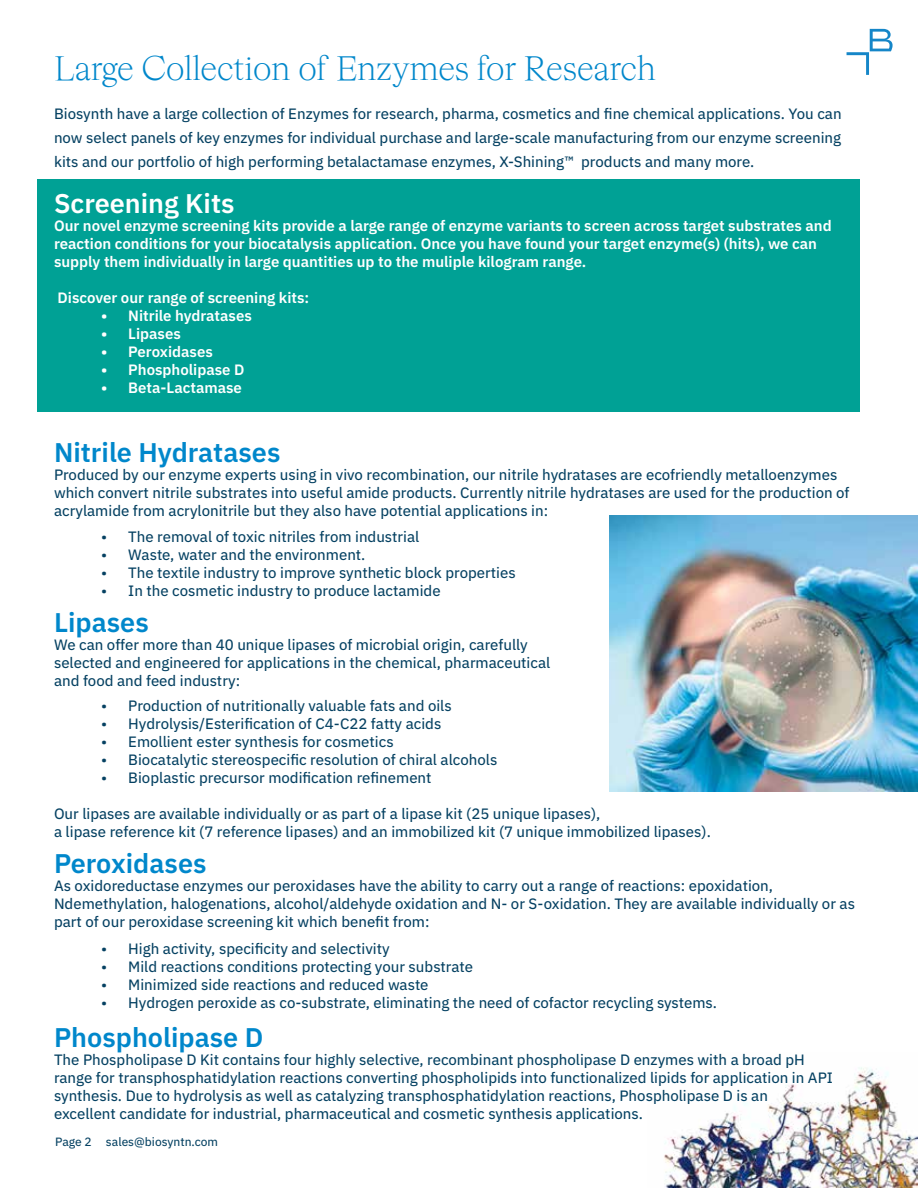
<style>
.page{position:relative;width:918px;height:1188px;background:#fff}
.page>*{position:absolute;margin:0;border:0;box-sizing:border-box;transform-origin:0 0}
.t1{font:300 33px "HW Cigars";letter-spacing:-.005em;color:#0087cb}
.t2{font:600 27px "IBM Plex Sans";color:#0087cb}
.t3{font:600 27px "IBM Plex Sans";color:#fff}
.t4{font:15px/18px "IBM Plex Sans Text";color:#054162}
.t5{font:600 15px/18px "IBM Plex Sans";color:#fff}
.t6{font:15px/18px "IBM Plex Sans Text";color:#054062}
.t7{font:12px "IBM Plex Sans Text";color:#054162}
</style>
<div class="page">
<svg style="left:847px;top:29px;width:46px;height:46px"></svg>
<img style="left:664px;top:1067px;width:253px;height:121px">
<div style="left:37px;top:180px;width:823px;height:232px;background:#00a195"></div>
<img style="left:609px;top:515px;width:309px;height:276px">
<h1 class="t1" style="left:54px;top:46px;width:603px">Large Collection of Enzymes for Research</h1>
<p class="t4" style="left:54px;top:100px;width:789px;line-height:24px;text-align:justify">Biosynth have a large collection of Enzymes for research, pharma, cosmetics and fine chemical applications. You can now select panels of key enzymes for individual purchase and large-scale manufacturing from our enzyme screening kits and our portfolio of high performing betalactamase enzymes, X-Shining™ products and many more.</p>
<h2 class="t3" style="left:54px;top:182px;width:182px">Screening Kits</h2>
<p class="t5" style="left:54px;top:216px;width:779px">Our novel enzyme screening kits provide a large range of enzyme variants to screen across target substrates and reaction conditions for your biocatalysis application. Once you have found your target enzyme(s) (hits), we can supply them individually in large quantities up to the muliple kilogram range.</p>
<p class="t5" style="left:58px;top:288px;width:253px">Discover our range of screening kits:</p>
<p class="t5" style="left:101px;top:306px;width:152px">• Nitrile hydratases</p>
<p class="t5" style="left:101px;top:324px;width:81px">• Lipases</p>
<p class="t5" style="left:101px;top:342px;width:113px">• Peroxidases</p>
<p class="t5" style="left:101px;top:360px;width:145px">• Phospholipase D</p>
<p class="t5" style="left:101px;top:378px;width:142px">• Beta-Lactamase</p>
<h2 class="t2" style="left:54px;top:431px;width:228px">Nitrile Hydratases</h2>
<p class="t4" style="left:54px;top:465px;width:797px">Produced by our enzyme experts using in vivo recombination, our nitrile hydratases are ecofriendly metalloenzymes which convert nitrile substrates into useful amide products. Currently nitrile hydratases are used for the production of acrylamide from acrylonitrile but they also have potential applications in:</p>
<p class="t4" style="left:101px;top:526px;width:320px">• The removal of toxic nitriles from industrial</p>
<p class="t4" style="left:101px;top:544px;width:266px">• Waste, water and the environment.</p>
<p class="t4" style="left:101px;top:562px;width:416px">• The textile industry to improve synthetic block properties</p>
<p class="t4" style="left:101px;top:580px;width:341px">• In the cosmetic industry to produce lactamide</p>
<h2 class="t2" style="left:54px;top:601px;width:96px">Lipases</h2>
<p class="t4" style="left:54px;top:634px;width:498px">We can offer more than 40 unique lipases of microbial origin, carefully selected and engineered for applications in the chemical, pharmaceutical and food and feed industry:</p>
<p class="t4" style="left:101px;top:696px;width:352px">• Production of nutritionally valuable fats and oils</p>
<p class="t4" style="left:101px;top:714px;width:342px">• Hydrolysis/Esterification of C4-C22 fatty acids</p>
<p class="t4" style="left:101px;top:732px;width:294px">• Emollient ester synthesis for cosmetics</p>
<p class="t4" style="left:101px;top:750px;width:398px">• Biocatalytic stereospecific resolution of chiral alcohols</p>
<p class="t4" style="left:101px;top:768px;width:332px">• Bioplastic precursor modification refinement</p>
<p class="t4" style="left:54px;top:804px;width:658px">Our lipases are available individually or as part of a lipase kit (25 unique lipases),<br>a lipase reference kit (7 reference lipases) and an immobilized kit (7 unique immobilized lipases).</p>
<h2 class="t2" style="left:54px;top:842px;width:154px">Peroxidases</h2>
<p class="t6" style="left:54px;top:876px;width:803px">As oxidoreductase enzymes our peroxidases have the ability to carry out a range of reactions: epoxidation,<br>Ndemethylation, halogenations, alcohol/aldehyde oxidation and N- or S-oxidation. They are available individually or as part of our peroxidase screening kit which benefit from:</p>
<p class="t4" style="left:101px;top:939px;width:290px">• High activity, specificity and selectivity</p>
<p class="t4" style="left:101px;top:957px;width:373px">• Mild reactions conditions protecting your substrate</p>
<p class="t4" style="left:101px;top:975px;width:329px">• Minimized side reactions and reduced waste</p>
<p class="t4" style="left:101px;top:993px;width:617px">• Hydrogen peroxide as co-substrate, eliminating the need of cofactor recycling systems.</p>
<h2 class="t2" style="left:54px;top:1016px;width:211px">Phospholipase D</h2>
<p class="t4" style="left:54px;top:1050px;width:781px">The Phospholipase D Kit contains four highly selective, recombinant phospholipase D enzymes with a broad pH range for transphosphatidylation reactions converting phospholipids into functionalized lipids for application in API synthesis. Due to hydrolysis as well as catalyzing transphosphatidylation reactions, Phospholipase D is an excellent candidate for industrial, pharmaceutical and cosmetic synthesis applications.</p>
<p class="t7" style="left:55px;top:1133px;width:164px">Page 2 sales@biosyntn.com</p>
</div>
